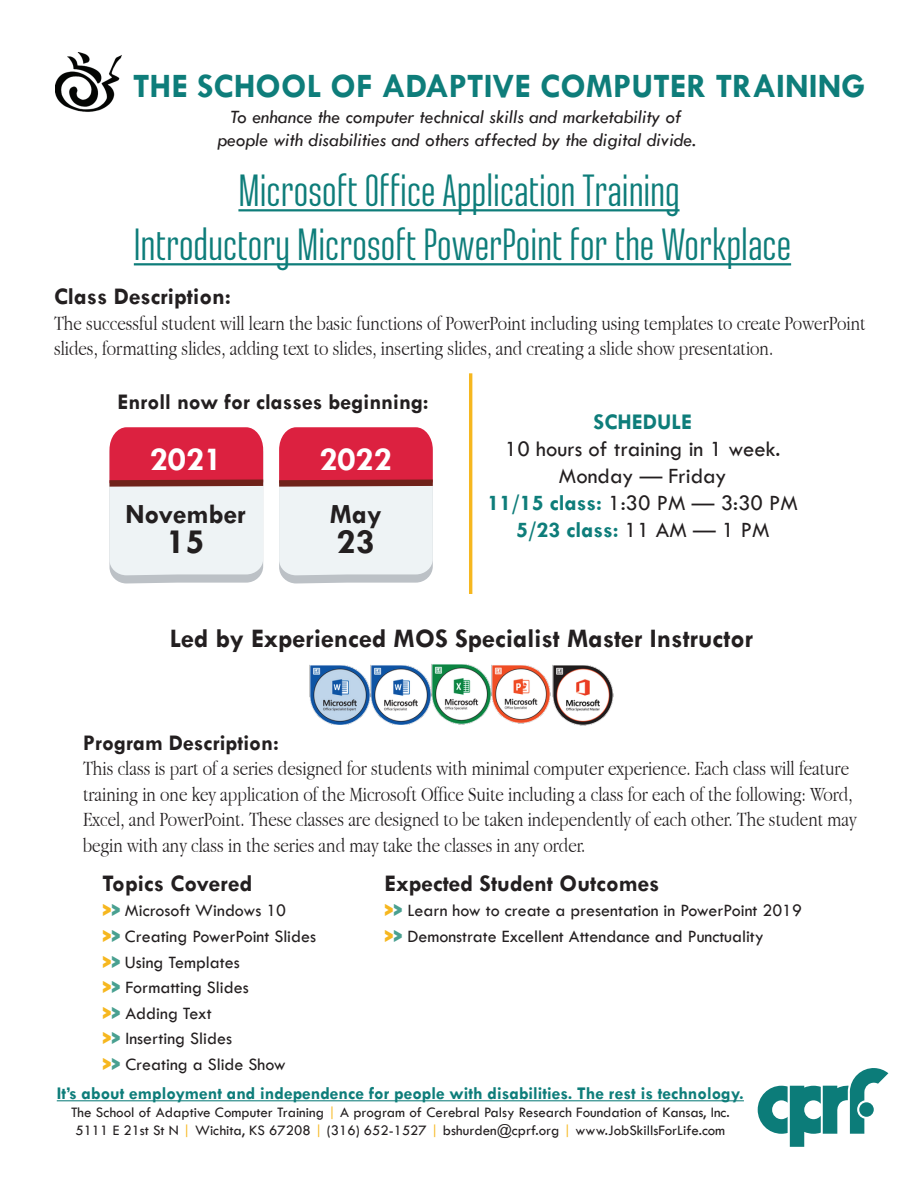
<style>
.page{position:relative;width:918px;height:1188px;background:#fff}
.page>*{position:absolute;margin:0;border:0;box-sizing:border-box;transform-origin:0 0}
.t1{font:45px/54px "Ristretto Pro";color:#0e7d7a;text-align:center}
.t2{font:700 36px "Tw Cen";color:#231f20}
.t3{font:700 34.5px "Tw Cen";color:#0e7d7a}
.t4{font:700 34.05px "Tw Cen";color:#fff}
.t5{font:700 28.05px "Tw Cen";color:#231f20}
.t6{font:700 27px "Tw Cen";color:#231f20}
.t7{font:700 24px "Tw Cen";color:#231f20}
.t8{font:22.65px/27.2px "Tw Cen";color:#231f20;text-align:center}
.t9{font:700 22.65px "Tw Cen";color:#0e7d7a}
.t10{font:700 22.5px "Tw Cen";color:#231f20}
.t11{font:300 21px/25.5px "Apple Garamond";color:#231f20}
.t12{font:italic 19.5px/23.4px "Tw Cen";color:#231f20;text-align:center}
.t13{font:18px/25.5px "Tw Cen";color:#231f20}
.t14{font:700 18px "Tw Cen";color:#0e7d7a}
.t15{font:15px/18px "Tw Cen";color:#231f20}
.s1{font-weight:700;color:#0e7d7a}
.s2{font-family:"Cooper";font-weight:900;color:#f6b71f}
.s3{font-family:"Cooper";font-weight:900;color:#49a090}
.s4{color:#f6b71f}
</style>
<div class="page">
<svg style="left:758px;top:1068px;width:130px;height:79px"></svg>
<hr style="left:238px;top:209px;width:442px;height:2px;background:#0e7d7a">
<hr style="left:134px;top:263px;width:657px;height:2px;background:#0e7d7a">
<hr style="left:57px;top:1100px;width:687px;height:1px;background:#0e7d7a">
<img style="left:56px;top:52px;width:66px;height:60px">
<img style="left:310px;top:664px;width:182px;height:61px">
<img style="left:553px;top:665px;width:60px;height:60px">
<img style="left:492px;top:665px;width:59px;height:58px">
<hr style="left:469px;top:373px;width:3px;height:221px;background:#f6b71f">
<svg style="left:109px;top:427px;width:154px;height:156px"></svg>
<svg style="left:279px;top:427px;width:154px;height:156px"></svg>
<h3 class="t3" style="left:133px;top:65px;width:734px">THE SCHOOL OF ADAPTIVE COMPUTER TRAINING</h3>
<p class="t12" style="left:217px;top:105px;width:480px">To enhance the computer technical skills and marketability of people with disabilities and others affected by the digital divide.</p>
<h1 class="t1" style="left:134px;top:163px;width:659px">Microsoft Office Application Training<br>Introductory Microsoft PowerPoint for the Workplace</h1>
<p class="t7" style="left:54px;top:282px;width:179px">Class Description:</p>
<p class="t11" style="left:54px;top:310px;width:813px">The successful student will learn the basic functions of PowerPoint including using templates to create PowerPoint slides, formatting slides, adding text to slides, inserting slides, and creating a slide show presentation.</p>
<p class="t10" style="left:118px;top:388px;width:313px">Enroll now for classes beginning:</p>
<h3 class="t4" style="left:319px;top:439px;width:74px">2022</h3>
<h3 class="t5" style="left:330px;top:498px;width:53px">May</h3>
<h2 class="t2" style="left:337px;top:520px;width:40px">23</h2>
<h3 class="t4" style="left:150px;top:439px;width:74px">2021</h3>
<h3 class="t5" style="left:125px;top:498px;width:122px">November</h3>
<h2 class="t2" style="left:167px;top:520px;width:40px">15</h2>
<p class="t9" style="left:594px;top:408px;width:100px">SCHEDULE</p>
<p class="t8" style="left:487px;top:435px;width:312px">10 hours of training in 1 week.<br>Monday — Friday<br><span class="s1">11/15 class:</span> 1:30 PM — 3:30 PM<br><span class="s1">5/23 class:</span> 11 AM — 1 PM</p>
<p class="t6" style="left:170px;top:623px;width:585px">Led by Experienced MOS Specialist Master Instructor</p>
<p class="t10" style="left:83px;top:729px;width:197px">Program Description:</p>
<p class="t11" style="left:83px;top:756px;width:775px">This class is part of a series designed for students with minimal computer experience. Each class will feature training in one key application of the Microsoft Office Suite including a class for each of the following: Word, Excel, and PowerPoint. These classes are designed to be taken independently of each other. The student may begin with any class in the series and may take the classes in any order.</p>
<p class="t7" style="left:385px;top:869px;width:276px">Expected Student Outcomes</p>
<p class="t13" style="left:385px;top:898px;width:419px"><span class="s2">&gt;</span><span class="s3">&gt;</span> Learn how to create a presentation in PowerPoint 2019 <span class="s2">&gt;</span><span class="s3">&gt;</span> Demonstrate Excellent Attendance and Punctuality</p>
<p class="t7" style="left:102px;top:869px;width:152px">Topics Covered</p>
<p class="t13" style="left:102px;top:898px;width:215px"><span class="s2">&gt;</span><span class="s3">&gt;</span> Microsoft Windows 10<br><span class="s2">&gt;</span><span class="s3">&gt;</span> Creating PowerPoint Slides <span class="s2">&gt;</span><span class="s3">&gt;</span> Using Templates<br><span class="s2">&gt;</span><span class="s3">&gt;</span> Formatting Slides<br><span class="s2">&gt;</span><span class="s3">&gt;</span> Adding Text<br><span class="s2">&gt;</span><span class="s3">&gt;</span> Inserting Slides<br><span class="s2">&gt;</span><span class="s3">&gt;</span> Creating a Slide Show</p>
<p class="t14" style="left:57px;top:1083px;width:689px">It’s about employment and independence for people with disabilities. The rest is technology.</p>
<p class="t15" style="left:71px;top:1104px;width:660px">The School of Adaptive Computer Training <span class="s4">|</span> A program of Cerebral Palsy Research Foundation of Kansas, Inc.<br>5111 E 21st St N <span class="s4">|</span> Wichita, KS 67208 <span class="s4">|</span> (316) 652-1527 <span class="s4">|</span> bshurden@cprf.org <span class="s4">|</span> www.JobSkillsForLife.com</p>
</div>
